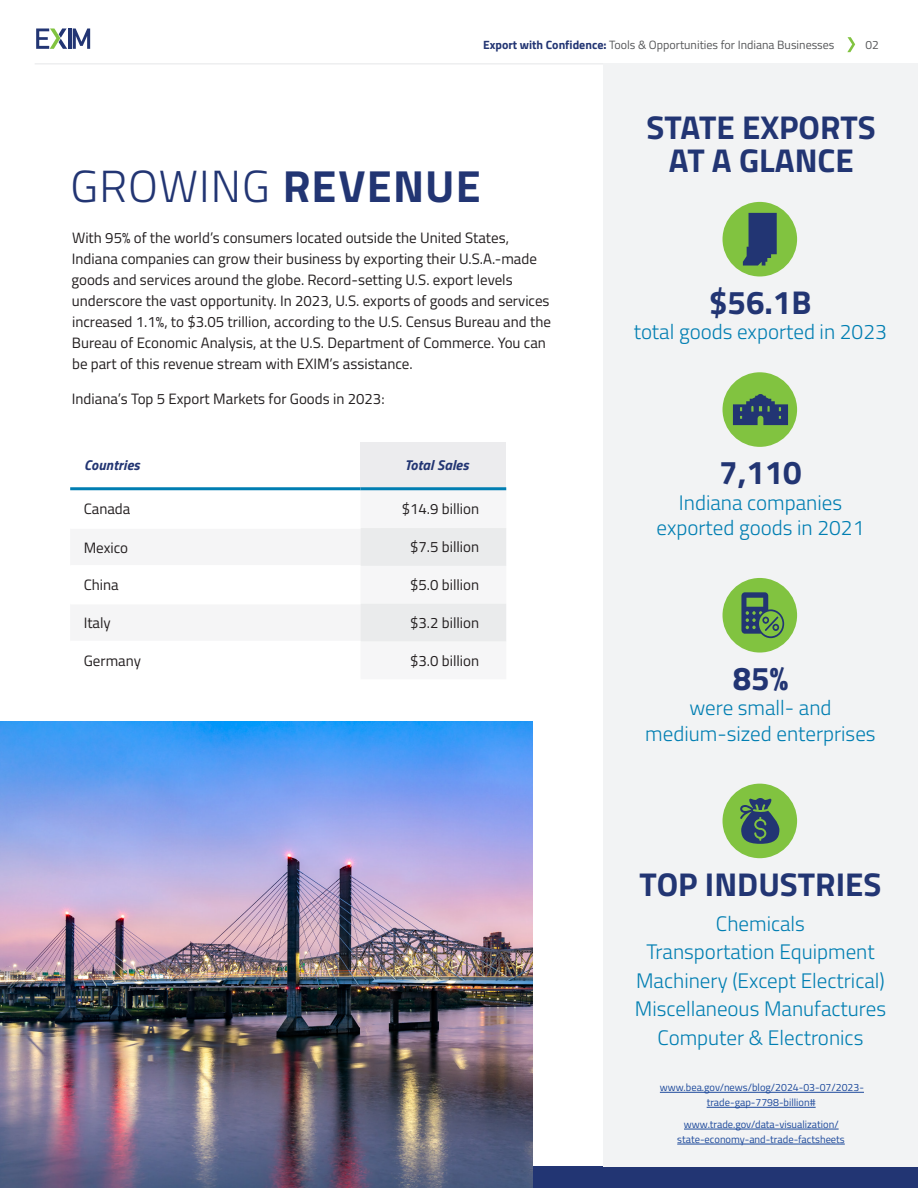
<style>
.page{position:relative;width:918px;height:1188px;background:#fff}
.page>*{position:absolute;margin:0;border:0;box-sizing:border-box;transform-origin:0 0}
.t1{font:300 45px "Titillium Web";letter-spacing:.025em;color:#223573}
.t2{font:700 33px/33px "Titillium Web";color:#223573;text-align:center}
.t3{font:300 21px/28.5px "Titillium Web";color:#007eb2;text-align:center}
.t4{font:15px/21px "Titillium Web";color:#231f20}
.t5{font:italic 700 14.25px "Titillium Web";letter-spacing:.01em;color:#223573}
.t6{font:12px "Titillium Web";color:#57585a}
.t7{font:10.5px/15px "Titillium Web";color:#1e4a9c;text-align:center}
.s1{font-weight:700;color:#223573}
.s2{font-weight:700}
</style>
<div class="page">
<div style="left:0;top:1166px;width:918px;height:22px;background:#223573"></div>
<svg style="left:847px;top:37px;width:8px;height:15px"></svg>
<hr style="left:35px;top:63px;width:847px;height:2px;background:#e6e7e9">
<hr style="left:68px;top:28px;width:3px;height:21px;background:#223573">
<svg style="left:73px;top:28px;width:17px;height:21px"></svg>
<svg style="left:36px;top:28px;width:31px;height:21px"></svg>
<div style="left:603px;top:63px;width:315px;height:1103px;background:#f2f3f4"></div>
<img style="left:0;top:721px;width:533px;height:467px">
<div style="left:723px;top:202px;width:74px;height:74px;background:#81c340;border-radius:50%"></div>
<div style="left:723px;top:784px;width:74px;height:74px;background:#81c340;border-radius:50%"></div>
<div style="left:723px;top:578px;width:74px;height:75px;background:#81c340;border-radius:50%"></div>
<div style="left:723px;top:372px;width:74px;height:75px;background:#81c340;border-radius:50%"></div>
<svg style="left:740px;top:798px;width:39px;height:46px"></svg>
<svg style="left:741px;top:592px;width:43px;height:46px"></svg>
<svg style="left:733px;top:394px;width:55px;height:31px"></svg>
<svg style="left:743px;top:213px;width:34px;height:53px"></svg>
<div style="left:360px;top:443px;width:146px;height:46px;background:#ececee"></div>
<svg style="left:70px;top:490px;width:436px;height:152px"></svg>
<hr style="left:70px;top:487px;width:290px;height:3px;background:#007eb2">
<hr style="left:360px;top:487px;width:146px;height:3px;background:#007eb2">
<hr style="left:70px;top:527px;width:290px;height:2px;background:#fff">
<hr style="left:70px;top:565px;width:290px;height:2px;background:#fff">
<hr style="left:70px;top:603px;width:290px;height:1px;background:#fff">
<hr style="left:70px;top:641px;width:290px;height:1px;background:#fff">
<hr style="left:660px;top:1092px;width:204px;height:1px;background:#1e4a9c">
<hr style="left:707px;top:1107px;width:109px;height:1px;background:#1e4a9c">
<hr style="left:684px;top:1129px;width:155px;height:1px;background:#1e4a9c">
<hr style="left:677px;top:1144px;width:168px;height:1px;background:#1e4a9c">
<p class="t6" style="left:483px;top:36px;width:353px"><span class="s1">Export with Confidence:</span> Tools &amp; Opportunities for Indiana Businesses</p>
<p class="t6" style="left:866px;top:36px;width:15px">02</p>
<h1 class="t1" style="left:70px;top:154px;width:412px">GROWING <span class="s2">REVENUE</span></h1>
<p class="t4" style="left:71px;top:227px;width:481px">With 95% of the world’s consumers located outside the United States, Indiana companies can grow their business by exporting their U.S.A.-made goods and services around the globe. Record-setting U.S. export levels underscore the vast opportunity. In 2023, U.S. exports of goods and services increased 1.1%, to $3.05 trillion, according to the U.S. Census Bureau and the Bureau of Economic Analysis, at the U.S. Department of Commerce. You can be part of this revenue stream with EXIM’s assistance.</p>
<p class="t4" style="left:72px;top:387px;width:314px">Indiana’s Top 5 Export Markets for Goods in 2023:</p>
<p class="t5" style="left:84px;top:454px;width:57px">Countries</p>
<p class="t5" style="left:405px;top:454px;width:66px">Total Sales</p>
<p class="t4" style="left:84px;top:498px;width:48px">Canada</p>
<p class="t4" style="left:402px;top:498px;width:79px">$14.9 billion</p>
<p class="t4" style="left:84px;top:536px;width:46px">Mexico</p>
<p class="t4" style="left:410px;top:536px;width:71px">$7.5 billion</p>
<p class="t4" style="left:84px;top:574px;width:37px">China</p>
<p class="t4" style="left:410px;top:574px;width:71px">$5.0 billion</p>
<p class="t4" style="left:84px;top:612px;width:29px">Italy</p>
<p class="t4" style="left:410px;top:611px;width:71px">$3.2 billion</p>
<p class="t4" style="left:84px;top:650px;width:59px">Germany</p>
<p class="t4" style="left:410px;top:649px;width:71px">$3.0 billion</p>
<h2 class="t2" style="left:647px;top:109px;width:231px">STATE EXPORTS<br>AT A GLANCE</h2>
<h2 class="t2" style="left:709px;top:284px;width:104px">$56.1B</h2>
<h3 class="t3" style="left:634px;top:317px;width:255px">total goods exported in 2023</h3>
<h2 class="t2" style="left:719px;top:455px;width:84px">7,110</h2>
<h3 class="t3" style="left:657px;top:489px;width:209px;line-height:25.5px">Indiana companies exported goods in 2021</h3>
<h2 class="t2" style="left:733px;top:660px;width:57px">85%</h2>
<h3 class="t3" style="left:645px;top:694px;width:232px;line-height:25.5px">were small- and medium-sized enterprises</h3>
<h2 class="t2" style="left:640px;top:866px;width:243px">TOP INDUSTRIES</h2>
<h3 class="t3" style="left:635px;top:908px;width:253px">Chemicals<br>Transportation Equipment<br>Machinery (Except Electrical)<br>Miscellaneous Manufactures<br>Computer &amp; Electronics</h3>
<p class="t7" style="left:660px;top:1080px;width:206px">www.bea.gov/news/blog/2024-03-07/2023- trade-gap-7798-billion#</p>
<p class="t7" style="left:677px;top:1116px;width:169px">www.trade.gov/data-visualization/ state-economy-and-trade-factsheets</p>
</div>
